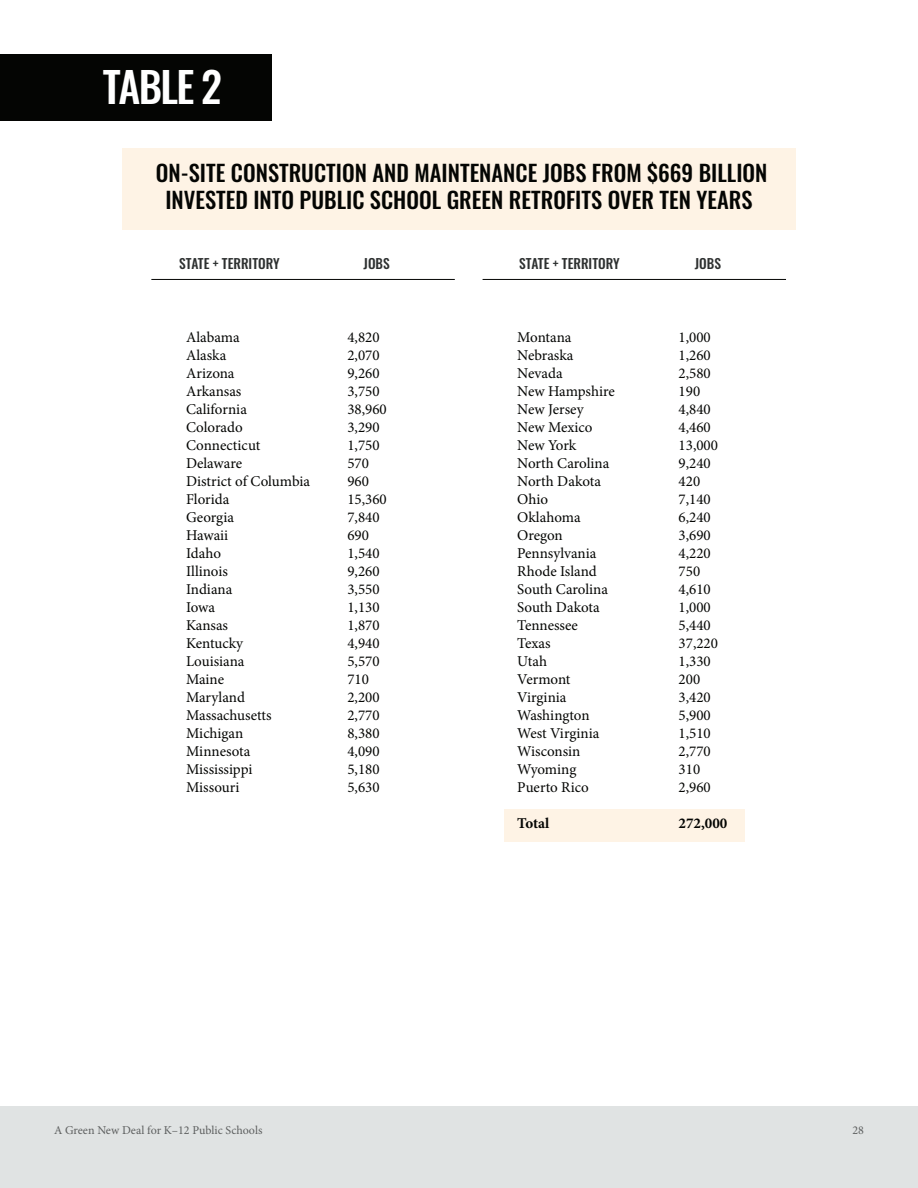
<style>
.page{position:relative;width:918px;height:1188px;background:#fff}
.page>*{position:absolute;margin:0;border:0;box-sizing:border-box;transform-origin:0 0}
.t1{font:500 42px "Oswald";letter-spacing:-.04em;color:#fff}
.t2{font:500 22.5px/27px "Oswald";color:#040503;text-align:center}
.t3{font:15px/18px "Minion Pro";color:#040503}
.t4{font:700 15px "Minion Pro";color:#040503}
.t5{font:500 13.5px "Oswald";color:#2d3030}
.t6{font:12px "Minion Pro";color:#5d5f5f}
</style>
<div class="page">
<div style="left:122px;top:148px;width:674px;height:82px;background:#fef3e5"></div>
<div style="left:504px;top:809px;width:241px;height:32px;background:#fef3e5"></div>
<div style="left:0;top:1107px;width:918px;height:81px;background:#e0e3e3"></div>
<div style="left:0;top:54px;width:271px;height:67px;background:#040503"></div>
<hr style="left:151px;top:279px;width:304px;height:1px;background:#040503">
<hr style="left:483px;top:279px;width:303px;height:1px;background:#040503">
<h1 class="t1" style="left:103px;top:65px;width:121px">TABLE 2</h1>
<h2 class="t2" style="left:156px;top:161px;width:613px">ON-SITE CONSTRUCTION AND MAINTENANCE JOBS FROM $669 BILLION<br>INVESTED INTO PUBLIC SCHOOL GREEN RETROFITS OVER TEN YEARS</h2>
<p class="t5" style="left:179px;top:256px;width:102px">STATE + TERRITORY</p>
<p class="t5" style="left:364px;top:256px;width:28px">JOBS</p>
<p class="t5" style="left:519px;top:256px;width:102px">STATE + TERRITORY</p>
<p class="t5" style="left:695px;top:256px;width:28px">JOBS</p>
<p class="t3" style="left:186px;top:328px;width:126px">Alabama<br>Alaska<br>Arizona<br>Arkansas<br>California<br>Colorado<br>Connecticut<br>Delaware<br>District of Columbia<br>Florida<br>Georgia<br>Hawaii<br>Idaho<br>Illinois<br>Indiana<br>Iowa<br>Kansas<br>Kentucky<br>Louisiana<br>Maine<br>Maryland<br>Massachusetts<br>Michigan<br>Minnesota<br>Mississippi<br>Missouri</p>
<p class="t3" style="left:347px;top:328px;width:41px">4,820<br>2,070<br>9,260<br>3,750<br>38,960<br>3,290<br>1,750<br>570<br>960<br>15,360<br>7,840<br>690<br>1,540<br>9,260<br>3,550<br>1,130<br>1,870<br>4,940<br>5,570<br>710<br>2,200<br>2,770<br>8,380<br>4,090<br>5,180<br>5,630</p>
<p class="t3" style="left:679px;top:328px;width:41px">1,000<br>1,260<br>2,580<br>190<br>4,840<br>4,460<br>13,000<br>9,240<br>420<br>7,140<br>6,240<br>3,690<br>4,220<br>750<br>4,610<br>1,000<br>5,440<br>37,220<br>1,330<br>200<br>3,420<br>5,900<br>1,510<br>2,770<br>310<br>2,960</p>
<p class="t4" style="left:679px;top:813px;width:50px">272,000</p>
<p class="t3" style="left:517px;top:328px;width:99px">Montana<br>Nebraska<br>Nevada<br>New Hampshire<br>New Jersey<br>New Mexico<br>New York<br>North Carolina<br>North Dakota<br>Ohio<br>Oklahoma<br>Oregon<br>Pennsylvania<br>Rhode Island<br>South Carolina<br>South Dakota<br>Tennessee<br>Texas<br>Utah<br>Vermont<br>Virginia<br>Washington<br>West Virginia<br>Wisconsin<br>Wyoming<br>Puerto Rico</p>
<p class="t4" style="left:517px;top:813px;width:34px">Total</p>
<p class="t6" style="left:54px;top:1122px;width:210px">A Green New Deal for K–12 Public Schools</p>
<p class="t6" style="left:852px;top:1122px;width:13px">28</p>
</div>
